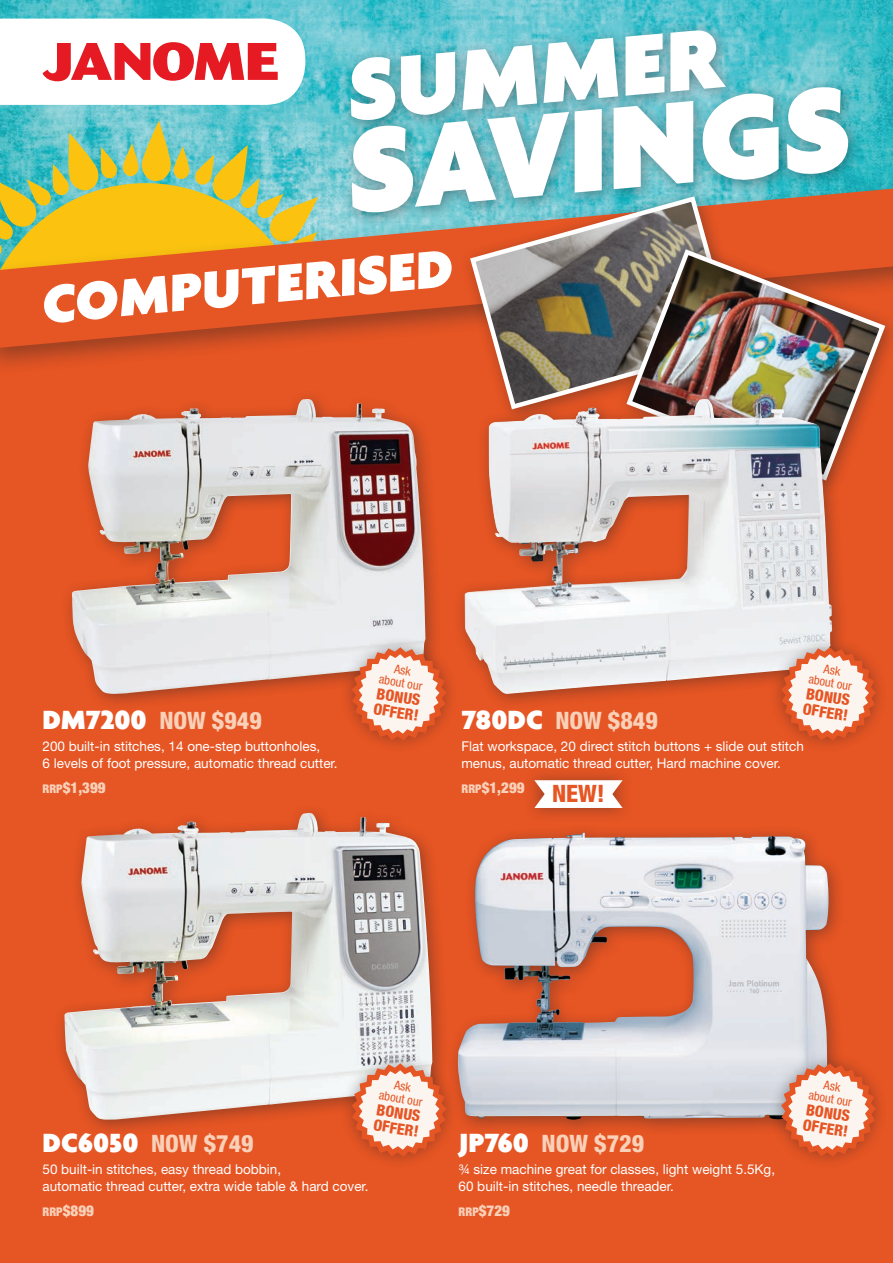
<style>
.page{position:relative;width:893px;height:1263px;background:#fff}
.page>*{position:absolute;margin:0;border:0;box-sizing:border-box;transform-origin:0 0}
.t1{font:900 126.9px "Agenda";color:#fff}
.t2{font:900 92.1px "Agenda";color:#fff}
.t3{font:900 57px "Agenda";color:#fff}
.t4{font:800 condensed 24px "Helvetica Neue";color:#f9d0b8}
.t5{font:800 condensed 24px "Helvetica Neue";color:#e65524}
.t6{font:800 condensed 15.6px/15.6px "Helvetica Neue";color:#e65524}
.body_copy{font:900 condensed 15px "Helvetica Neue";color:#f9d0b8}
.body_copy-2{font:13.5px/16.5px "Helvetica Neue";color:#fff}
.t7{font:condensed 12.45px/12.5px "Helvetica Neue";color:#e65524;text-align:center}
.s1{font-family:"Agenda";font-weight:900;font-stretch:normal;font-size:28.5px;color:#fff}
.s2{font-size:12px}
</style>
<div class="page">
<div style="left:0;top:222px;width:893px;height:1041px;background:#e65524"></div>
<div style="left:53px;top:802px;width:396px;height:335px;background:#231f20;opacity:.4"></div>
<img style="left:81px;top:813px;width:228px;height:155px">
<div style="left:447px;top:823px;width:398px;height:313px;background:#231f20;opacity:.4"></div>
<img style="left:475px;top:833px;width:109px;height:147px">
<img style="left:0;top:0;width:893px;height:178px">
<svg style="left:0;top:121px;width:341px;height:57px;background:#7cc4aa"></svg>
<div style="left:0;top:178px;width:893px;height:198px;background:#231f20;opacity:.4"></div>
<svg style="left:0;top:189px;width:893px;height:159px"></svg>
<svg style="left:467px;top:228px;width:272px;height:160px"></svg>
<div style="left:617px;top:240px;width:276px;height:256px;background:#231f20;opacity:.4"></div>
<img style="left:623px;top:246px;width:265px;height:237px">
<svg style="left:0;top:19px;width:305px;height:86px"></svg>
<div style="left:61px;top:388px;width:381px;height:323px;background:#231f20;opacity:.4"></div>
<img style="left:88px;top:399px;width:219px;height:179px">
<div style="left:341px;top:20px;width:523px;height:208px;background:#231f20;opacity:.4"></div>
<div style="left:339px;top:634px;width:120px;height:119px;background:#231f20;opacity:.4"></div>
<svg style="left:352px;top:647px;width:94px;height:94px"></svg>
<div style="left:339px;top:1050px;width:120px;height:119px;background:#231f20;opacity:.4"></div>
<svg style="left:352px;top:1063px;width:94px;height:94px"></svg>
<div style="left:769px;top:1050px;width:119px;height:119px;background:#231f20;opacity:.4"></div>
<svg style="left:781px;top:1063px;width:95px;height:94px"></svg>
<div style="left:454px;top:388px;width:395px;height:323px;background:#231f20;opacity:.4"></div>
<img style="left:464px;top:399px;width:241px;height:196px">
<div style="left:522px;top:766px;width:112px;height:56px;background:#231f20;opacity:.4"></div>
<svg style="left:534px;top:780px;width:89px;height:28px;background:#f8e7e1"></svg>
<div style="left:769px;top:634px;width:119px;height:119px;background:#231f20;opacity:.4"></div>
<svg style="left:781px;top:647px;width:95px;height:94px"></svg>
<p class="t2" style="left:341px;top:34px;width:378px;rotate:-5deg">SUMMER</p>
<p class="t1" style="left:338px;top:94px;width:505px;rotate:-5deg">SAVINGS</p>
<p class="t3" style="left:37px;top:269px;width:414px;rotate:-5deg">COMPUTERISED</p>
<p class="t4" style="left:43px;top:706px;width:221px"><span class="s1">DM7200</span> NOW $949</p>
<p class="body_copy-2" style="left:43px;top:738px;width:297px">200 built-in stitches, 14 one-step buttonholes,<br>6 levels of foot pressure, automatic thread cutter.</p>
<p class="body_copy" style="left:43px;top:778px;width:65px"><span class="s2">RRP</span>$1,399</p>
<p class="t7" style="left:382px;top:660px;width:45px;rotate:9deg">Ask about our</p>
<p class="t6" style="left:377px;top:685px;width:47px;rotate:9deg">BONUS<br>OFFER!</p>
<p class="t7" style="left:812px;top:660px;width:45px;rotate:9deg">Ask about our</p>
<p class="t6" style="left:807px;top:685px;width:47px;rotate:9deg">BONUS<br>OFFER!</p>
<p class="t4" style="left:461px;top:706px;width:198px"><span class="s1">780DC</span> NOW $849</p>
<p class="body_copy-2" style="left:461px;top:738px;width:344px">Flat workspace, 20 direct stitch buttons + slide out stitch menus, automatic thread cutter, Hard machine cover.</p>
<p class="body_copy" style="left:461px;top:778px;width:65px"><span class="s2">RRP</span>$1,299</p>
<p class="t5" style="left:552px;top:779px;width:54px">NEW!</p>
<p class="t7" style="left:382px;top:1076px;width:45px;rotate:9deg">Ask about our</p>
<p class="t6" style="left:377px;top:1101px;width:47px;rotate:9deg">BONUS<br>OFFER!</p>
<p class="t4" style="left:43px;top:1128px;width:213px"><span class="s1">DC6050</span> NOW $749</p>
<p class="body_copy-2" style="left:43px;top:1161px;width:328px">50 built-in stitches, easy thread bobbin,<br>automatic thread cutter, extra wide table &amp; hard cover.</p>
<p class="body_copy" style="left:43px;top:1201px;width:53px"><span class="s2">RRP</span>$899</p>
<p class="t4" style="left:459px;top:1128px;width:187px"><span class="s1">JP760</span> NOW $729</p>
<p class="body_copy-2" style="left:459px;top:1161px;width:318px">¾ size machine great for classes, light weight 5.5Kg,<br>60 built-in stitches, needle threader.</p>
<p class="body_copy" style="left:459px;top:1201px;width:53px"><span class="s2">RRP</span>$729</p>
<p class="t7" style="left:812px;top:1076px;width:45px;rotate:9deg">Ask about our</p>
<p class="t6" style="left:807px;top:1101px;width:47px;rotate:9deg">BONUS<br>OFFER!</p>
</div>
